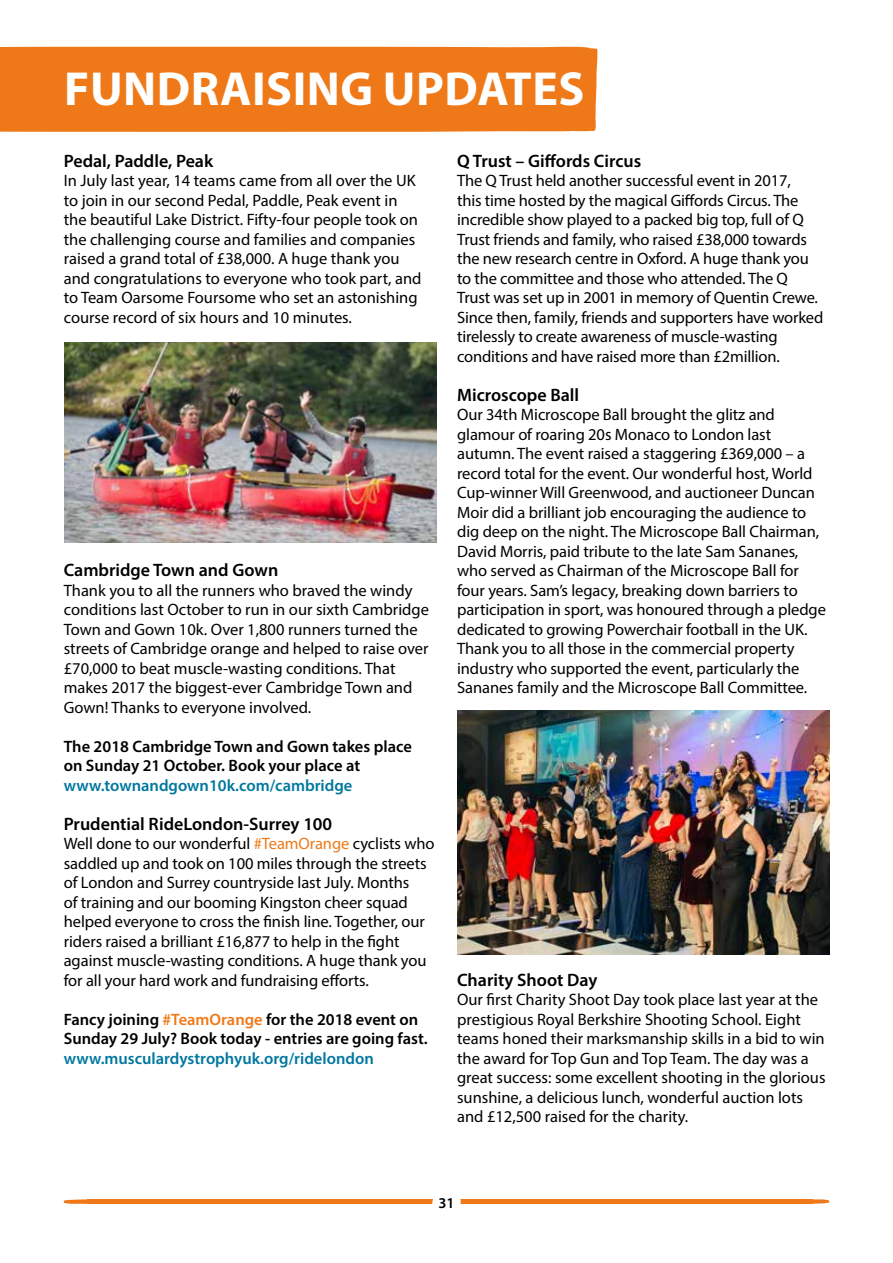
<style>
.page{position:relative;width:893px;height:1263px;background:#fff}
.page>*{position:absolute;margin:0;border:0;box-sizing:border-box;transform-origin:0 0}
.t1{font:700 48px "Myriad Pro";letter-spacing:.01em;color:#fff}
.t2{font:600 18px "Myriad Pro";color:#000}
.t3{font:16.5px/19.5px "Myriad Pro";letter-spacing:-.005em;color:#000}
.t4{font:600 16.5px/19.5px "Myriad Pro";color:#000}
.t5{font:600 16.5px "Myriad Pro";color:#00779f}
.t6{font:600 15px "Myriad Pro";color:#000}
.s1{color:#ef7918}
</style>
<div class="page">
<div style="left:64px;top:1199px;width:765px;height:5px;background:#ef7918"></div>
<div style="left:0;top:47px;width:598px;height:85px;background:#ef7918"></div>
<img style="left:65px;top:343px;width:372px;height:199px">
<img style="left:457px;top:710px;width:372px;height:245px">
<h1 class="t1" style="left:64px;top:58px;width:522px">FUNDRAISING UPDATES</h1>
<p class="t2" style="left:64px;top:149px;width:151px">Pedal, Paddle, Peak</p>
<p class="t3" style="left:64px;top:171px;width:359px">In July last year, 14 teams came from all over the UK to join in our second Pedal, Paddle, Peak event in the beautiful Lake District. Fifty-four people took on the challenging course and families and companies raised a grand total of £38,000. A huge thank you and congratulations to everyone who took part, and to Team Oarsome Foursome who set an astonishing course record of six hours and 10 minutes.</p>
<p class="t2" style="left:64px;top:559px;width:216px">Cambridge Town and Gown</p>
<p class="t3" style="left:64px;top:580px;width:367px">Thank you to all the runners who braved the windy conditions last October to run in our sixth Cambridge Town and Gown 10k. Over 1,800 runners turned the streets of Cambridge orange and helped to raise over £70,000 to beat muscle-wasting conditions. That makes 2017 the biggest-ever Cambridge Town and Gown! Thanks to everyone involved.</p>
<p class="t4" style="left:64px;top:736px;width:350px">The 2018 Cambridge Town and Gown takes place on Sunday 21 October. Book your place at</p>
<p class="t5" style="left:64px;top:775px;width:290px">www.townandgown10k.com/cambridge</p>
<p class="t2" style="left:64px;top:812px;width:270px">Prudential RideLondon-Surrey 100</p>
<p class="t3" style="left:64px;top:834px;width:372px">Well done to our wonderful <span class="s1">#TeamOrange</span> cyclists who saddled up and took on 100 miles through the streets of London and Surrey countryside last July. Months<br>of training and our booming Kingston cheer squad helped everyone to cross the finish line. Together, our riders raised a brilliant £16,877 to help in the fight against muscle-wasting conditions. A huge thank you for all your hard work and fundraising efforts.</p>
<p class="t4" style="left:64px;top:1009px;width:365px">Fancy joining <span class="s1">#TeamOrange</span> for the 2018 event on<br>Sunday 29 July? Book today - entries are going fast.</p>
<p class="t5" style="left:64px;top:1048px;width:311px">www.musculardystrophyuk.org/ridelondon</p>
<p class="t2" style="left:457px;top:149px;width:186px">Q Trust – Giffords Circus</p>
<p class="t3" style="left:457px;top:171px;width:368px">The Q Trust held another successful event in 2017,<br>this time hosted by the magical Giffords Circus. The incredible show played to a packed big top, full of Q Trust friends and family, who raised £38,000 towards the new research centre in Oxford. A huge thank you to the committee and those who attended. The Q Trust was set up in 2001 in memory of Quentin Crewe.<br>Since then, family, friends and supporters have worked tirelessly to create awareness of muscle-wasting conditions and have raised more than £2million.</p>
<p class="t2" style="left:457px;top:383px;width:124px">Microscope Ball</p>
<p class="t3" style="left:457px;top:405px;width:370px">Our 34th Microscope Ball brought the glitz and glamour of roaring 20s Monaco to London last autumn. The event raised a staggering £369,000 – a record total for the event. Our wonderful host, World Cup-winner Will Greenwood, and auctioneer Duncan Moir did a brilliant job encouraging the audience to dig deep on the night. The Microscope Ball Chairman, David Morris, paid tribute to the late Sam Sananes, who served as Chairman of the Microscope Ball for four years. Sam’s legacy, breaking down barriers to participation in sport, was honoured through a pledge dedicated to growing Powerchair football in the UK.<br>Thank you to all those in the commercial property industry who supported the event, particularly the Sananes family and the Microscope Ball Committee.</p>
<p class="t2" style="left:457px;top:968px;width:142px">Charity Shoot Day</p>
<p class="t3" style="left:457px;top:990px;width:370px">Our first Charity Shoot Day took place last year at the prestigious Royal Berkshire Shooting School. Eight teams honed their marksmanship skills in a bid to win the award for Top Gun and Top Team. The day was a great success: some excellent shooting in the glorious sunshine, a delicious lunch, wonderful auction lots and £12,500 raised for the charity.</p>
<p class="t6" style="left:438px;top:1193px;width:18px">31</p>
</div>
